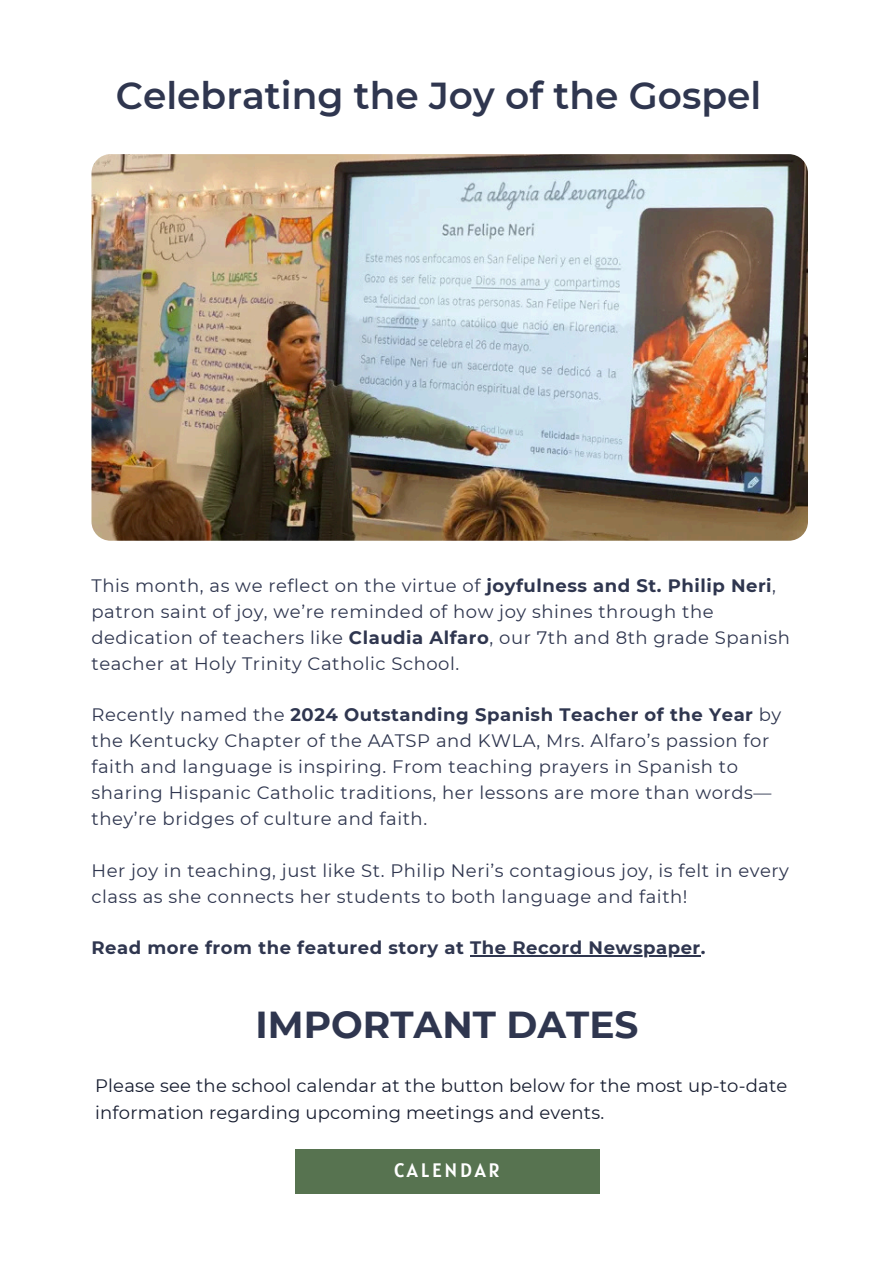
<style>
.page{position:relative;width:894px;height:1264px;background:#fff}
.page>*{position:absolute;margin:0;border:0;box-sizing:border-box;transform-origin:0 0}
.t1{font:600 37.5px "Montserrat";color:#2f364f}
.t2{font:700 37.5px "Montserrat";color:#2f364f}
.t3{font:19.35px "Alatsi";letter-spacing:.14em;color:#fff}
.t4{font:18px/25.8px "Montserrat";letter-spacing:.03em;color:#2f364f}
.t5{font:18px/27px "Montserrat";letter-spacing:.01em;color:#171d30}
.t6{font:700 18px "Montserrat";letter-spacing:.03em;color:#2f364f}
.s1{font-weight:700}
</style>
<div class="page">
<hr style="left:470px;top:955px;width:230px;height:1px;background:#2f364f">
<img style="left:91px;top:154px;width:716px;height:386px;border-radius:19px">
<div style="left:295px;top:1149px;width:304px;height:44px;background:#577350"></div>
<h4 class="t1" style="left:116px;top:72px;width:646px">Celebrating the Joy of the Gospel</h4>
<h2 class="t4" style="left:91px;top:572px;width:700px">This month, as we reflect on the virtue of <span class="s1">joyfulness and St. Philip Neri</span>, patron saint of joy, we’re reminded of how joy shines through the dedication of teachers like <span class="s1">Claudia Alfaro</span>, our 7th and 8th grade Spanish teacher at Holy Trinity Catholic School.</h2>
<p class="t4" style="left:91px;top:702px;width:691px">Recently named the <span class="s1">2024 Outstanding Spanish Teacher of the Year</span> by the Kentucky Chapter of the AATSP and KWLA, Mrs. Alfaro’s passion for faith and language is inspiring. From teaching prayers in Spanish to sharing Hispanic Catholic traditions, her lessons are more than words— they’re bridges of culture and faith.</p>
<p class="t4" style="left:91px;top:857px;width:698px">Her joy in teaching, just like St. Philip Neri’s contagious joy, is felt in every class as she connects her students to both language and faith!</p>
<p class="t6" style="left:91px;top:937px;width:615px">Read more from the featured story at The Record Newspaper.</p>
<h3 class="t2" style="left:255px;top:1001px;width:384px">IMPORTANT DATES</h3>
<p class="t5" style="left:95px;top:1071px;width:693px">Please see the school calendar at the button below for the most up-to-date information regarding upcoming meetings and events.</p>
<p class="t3" style="left:394px;top:1157px;width:107px">CALENDAR</p>
</div>
